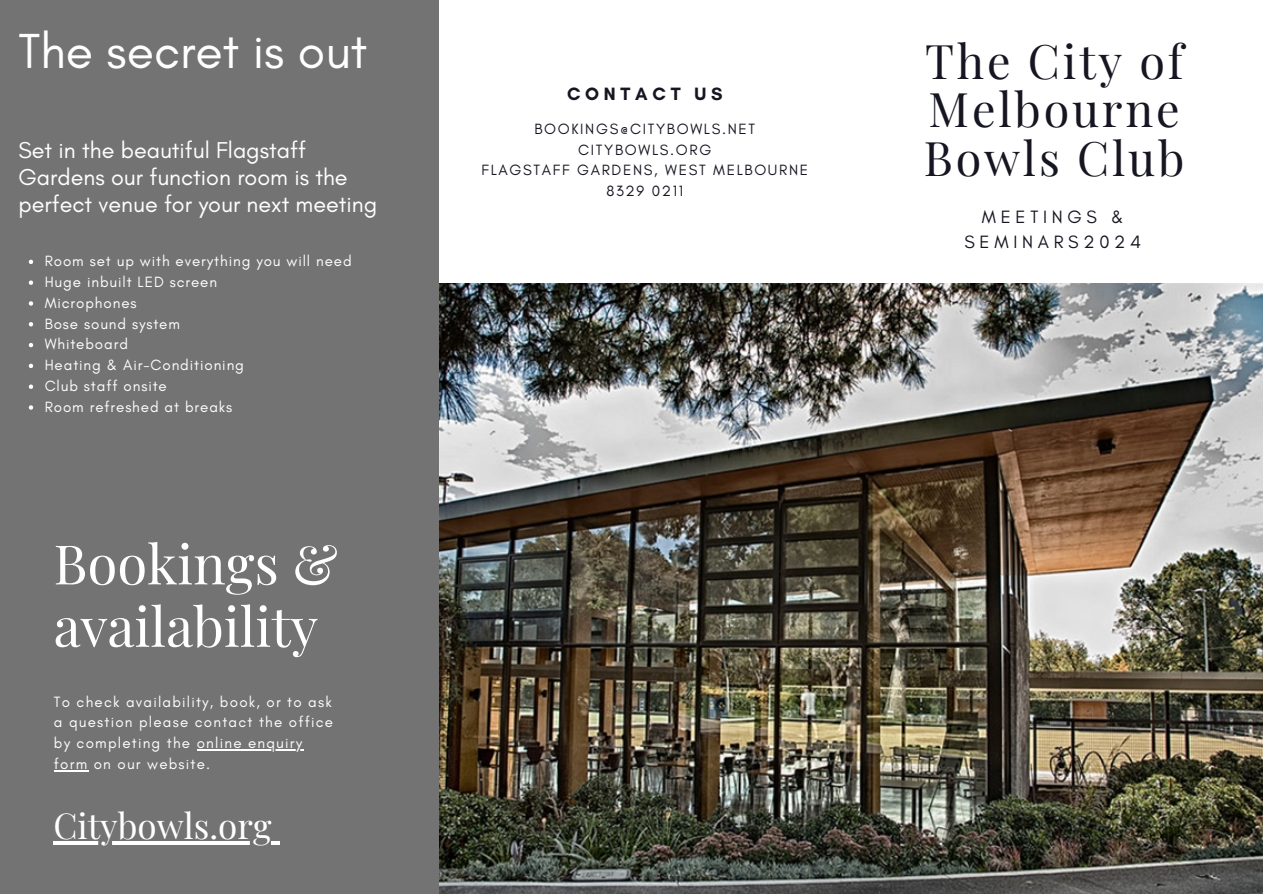
<style>
.page{position:relative;width:1263px;height:894px;background:#fff}
.page>*{position:absolute;margin:0;border:0;box-sizing:border-box;transform-origin:0 0}
.t1{font:54.45px/62.4px "Playfair Display";color:#fff}
.t2{font:49.95px "Glacial Indifference";color:#fff}
.t3{font:46.65px/48.2px "Playfair Display";letter-spacing:.06em;color:#161622;text-align:justify}
.t4{font:34.95px "Playfair Display";color:#fff}
.t5{font:23.4px/27px "Glacial Indifference";color:#fff}
.t6{font:18.15px/25.2px "Glacial Indifference";letter-spacing:.26em;color:#161622;text-align:center}
.t7{font:700 18.15px "Glacial Indifference";letter-spacing:.26em;color:#161622}
.t8{font:15.15px/20.9px "Glacial Indifference";letter-spacing:.06em;color:#fff;text-align:justify}
.t9{font:15.15px "Glacial Indifference";letter-spacing:.11em;color:#161622}
.t10{font:15.15px "Glacial Indifference";letter-spacing:.08em;color:#fff}
</style>
<div class="page">
<img style="left:438px;top:284px;width:825px;height:609px">
<div style="left:0;top:0;width:438px;height:893px;background:#737373"></div>
<svg style="left:29px;top:259px;width:4px;height:5px"></svg>
<svg style="left:29px;top:280px;width:4px;height:5px"></svg>
<svg style="left:29px;top:301px;width:4px;height:4px"></svg>
<svg style="left:29px;top:322px;width:4px;height:4px"></svg>
<svg style="left:29px;top:343px;width:4px;height:4px"></svg>
<svg style="left:29px;top:363px;width:4px;height:5px"></svg>
<svg style="left:29px;top:384px;width:4px;height:5px"></svg>
<svg style="left:29px;top:405px;width:4px;height:4px"></svg>
<hr style="left:197px;top:749px;width:106px;height:1px;background:#fff">
<hr style="left:54px;top:769px;width:34px;height:2px;background:#fff">
<svg style="left:54px;top:841px;width:218px;height:3px"></svg>
<svg style="left:272px;top:841px;width:8px;height:3px"></svg>
<p class="t2" style="left:18px;top:20px;width:350px">The secret is out</p>
<p class="t5" style="left:18px;top:136px;width:360px">Set in the beautiful Flagstaff<br>Gardens our function room is the perfect venue for your next meeting</p>
<p class="t8" style="left:45px;top:250px;width:309px">Room set up with everything you will need</p>
<p class="t8" style="left:45px;top:271px;width:174px">Huge inbuilt LED screen</p>
<h1 class="t8" style="left:45px;top:292px;width:93px">Microphones</h1>
<p class="t8" style="left:45px;top:313px;width:137px">Bose sound system</p>
<h3 class="t8" style="left:45px;top:333px;width:85px">Whiteboard</h3>
<h5 class="t8" style="left:45px;top:354px;width:201px">Heating &amp; Air-Conditioning</h5>
<p class="t8" style="left:45px;top:375px;width:124px">Club staff onsite</p>
<p class="t8" style="left:45px;top:396px;width:189px">Room refreshed at breaks</p>
<p class="t1" style="left:54px;top:530px;width:286px">Bookings &amp; availability</p>
<p class="t8" style="left:54px;top:690px;width:281px">To check availability, book, or to ask a question please contact the office by completing the online enquiry</p>
<h2 class="t10" style="left:54px;top:754px;width:158px">form on our website.</h2>
<h6 class="t4" style="left:54px;top:800px;width:220px">Citybowls.org</h6>
<h4 class="t7" style="left:567px;top:82px;width:157px">CONTACT US</h4>
<p class="t9" style="left:534px;top:119px;width:222px">BOOKINGS@CITYBOWLS.NET</p>
<p class="t9" style="left:578px;top:140px;width:135px">CITYBOWLS.ORG</p>
<p class="t9" style="left:481px;top:161px;width:328px">FLAGSTAFF GARDENS, WEST MELBOURNE</p>
<p class="t9" style="left:606px;top:182px;width:78px">8329 0211</p>
<p class="t3" style="left:924px;top:36px;width:262px">The City of Melbourne Bowls Club</p>
<h2 class="t6" style="left:964px;top:204px;width:178px">MEETINGS &amp;<br>SEMINARS2024</h2>
</div>
